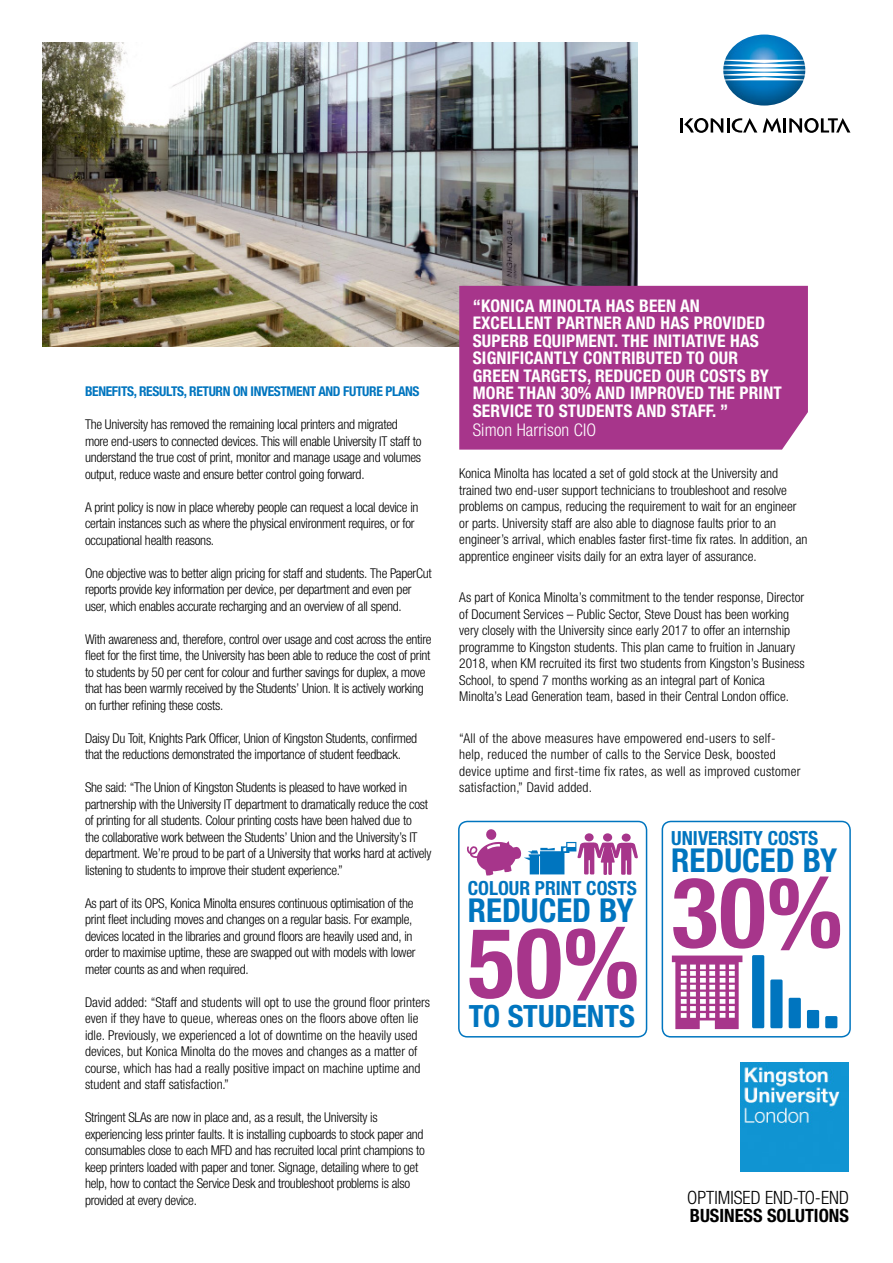
<style>
.page{position:relative;width:893px;height:1263px;background:#fff}
.page>*{position:absolute;margin:0;border:0;box-sizing:border-box;transform-origin:0 0}
.t1{font:700 condensed 97.5px "Helvetica Neue LTW1 G";color:#a7358b}
.t2{font:700 condensed 33px "Helvetica Neue LTW1 G";color:#0075bf}
.t3{font:700 condensed 30.75px "Helvetica Neue LTW1 G";color:#0075bf}
.t4{font:700 condensed 19.5px "Helvetica Neue LTW1 G";color:#0075bf}
.t5{font:300 condensed 18.3px "Helvetica Neue LTW1 G";color:#000}
.t6{font:700 condensed 18.3px "Helvetica Neue LTW1 G";color:#000}
.t7{font:700 condensed 17.4px/17.4px "Helvetica Neue LTW1 G";letter-spacing:.01em;color:#fff}
.t8{font:300 condensed 17.4px "Helvetica Neue LTW1 G";letter-spacing:.01em;color:#fff}
.t9{font:300 condensed 13.5px/16.5px "Helvetica Neue LTW1 G";letter-spacing:-.02em;color:#000}
.t10{font:300 condensed 13.5px/16.5px "Helvetica Neue LTW1 G";color:#000}
.t11{font:300 condensed 13.5px/16.5px "Helvetica Neue LTW1 G";letter-spacing:.02em;color:#000}
.t12{font:700 condensed 13.5px "Helvetica Neue LTW1 G";letter-spacing:-.025em;color:#0075bf}
</style>
<div class="page">
<div style="left:458px;top:821px;width:189px;height:216px;border:2px solid #0075bf;border-radius:9px"></div>
<img style="left:723px;top:35px;width:82px;height:71px">
<hr style="left:680px;top:118px;width:3px;height:15px;background:#000">
<hr style="left:783px;top:118px;width:3px;height:15px;background:#000">
<svg style="left:684px;top:118px;width:73px;height:15px"></svg>
<svg style="left:789px;top:118px;width:61px;height:15px"></svg>
<svg style="left:763px;top:118px;width:18px;height:15px"></svg>
<img style="left:740px;top:1063px;width:109px;height:108px">
<img style="left:43px;top:43px;width:595px;height:304px">
<div style="left:459px;top:286px;width:349px;height:164px;background:#a7358b"></div>
<div style="left:662px;top:821px;width:189px;height:216px;border:2px solid #0075bf;border-radius:9px"></div>
<svg style="left:467px;top:829px;width:171px;height:47px"></svg>
<svg style="left:752px;top:955px;width:85px;height:73px"></svg>
<svg style="left:672px;top:955px;width:70px;height:74px"></svg>
<p class="t12" style="left:85px;top:383px;width:336px">BENEFITS, RESULTS, RETURN ON INVESTMENT AND FUTURE PLANS</p>
<p class="t9" style="left:85px;top:416px;width:338px">The University has removed the remaining local printers and migrated more end-users to connected devices. This will enable University IT staff to understand the true cost of print, monitor and manage usage and volumes output, reduce waste and ensure better control going forward.</p>
<p class="t9" style="left:85px;top:499px;width:335px">A print policy is now in place whereby people can request a local device in certain instances such as where the physical environment requires, or for occupational health reasons.</p>
<p class="t9" style="left:85px;top:565px;width:348px">One objective was to better align pricing for staff and students. The PaperCut reports provide key information per device, per department and even per user, which enables accurate recharging and an overview of all spend.</p>
<p class="t9" style="left:85px;top:631px;width:348px">With awareness and, therefore, control over usage and cost across the entire fleet for the first time, the University has been able to reduce the cost of print to students by 50 per cent for colour and further savings for duplex, a move that has been warmly received by the Students’ Union. It is actively working on further refining these costs.</p>
<p class="t9" style="left:85px;top:730px;width:334px">Daisy Du Toit, Knights Park Officer, Union of Kingston Students, confirmed that the reductions demonstrated the importance of student feedback.</p>
<p class="t9" style="left:85px;top:779px;width:348px">She said: “The Union of Kingston Students is pleased to have worked in partnership with the University IT department to dramatically reduce the cost of printing for all students. Colour printing costs have been halved due to<br>the collaborative work between the Students’ Union and the University’s IT department. We’re proud to be part of a University that works hard at actively listening to students to improve their student experience.”</p>
<p class="t9" style="left:85px;top:895px;width:332px">As part of its OPS, Konica Minolta ensures continuous optimisation of the print fleet including moves and changes on a regular basis. For example, devices located in the libraries and ground floors are heavily used and, in order to maximise uptime, these are swapped out with models with lower meter counts as and when required.</p>
<p class="t10" style="left:85px;top:993px;width:347px">David added: “Staff and students will opt to use the ground floor printers even if they have to queue, whereas ones on the floors above often lie idle. Previously, we experienced a lot of downtime on the heavily used devices, but Konica Minolta do the moves and changes as a matter of course, which has had a really positive impact on machine uptime and student and staff satisfaction.”</p>
<p class="t9" style="left:85px;top:1109px;width:341px">Stringent SLAs are now in place and, as a result, the University is experiencing less printer faults. It is installing cupboards to stock paper and consumables close to each MFD and has recruited local print champions to keep printers loaded with paper and toner. Signage, detailing where to get help, how to contact the Service Desk and troubleshoot problems is also provided at every device.</p>
<p class="t7" style="left:473px;top:297px;width:311px">“KONICA MINOLTA HAS BEEN AN EXCELLENT PARTNER AND HAS PROVIDED SUPERB EQUIPMENT. THE INITIATIVE HAS SIGNIFICANTLY CONTRIBUTED TO OUR GREEN TARGETS, REDUCED OUR COSTS BY MORE THAN 30% AND IMPROVED THE PRINT SERVICE TO STUDENTS AND STAFF. ”</p>
<p class="t8" style="left:473px;top:420px;width:125px">Simon Harrison CIO</p>
<p class="t10" style="left:459px;top:465px;width:350px">Konica Minolta has located a set of gold stock at the University and trained two end-user support technicians to troubleshoot and resolve problems on campus, reducing the requirement to wait for an engineer or parts. University staff are also able to diagnose faults prior to an engineer’s arrival, which enables faster first-time fix rates. In addition, an apprentice engineer visits daily for an extra layer of assurance.</p>
<p class="t10" style="left:459px;top:589px;width:347px">As part of Konica Minolta’s commitment to the tender response, Director of Document Services – Public Sector, Steve Doust has been working very closely with the University since early 2017 to offer an internship programme to Kingston students. This plan came to fruition in January 2018, when KM recruited its first two students from Kingston’s Business School, to spend 7 months working as an integral part of Konica Minolta’s Lead Generation team, based in their Central London office.</p>
<p class="t11" style="left:459px;top:730px;width:343px">“All of the above measures have empowered end-users to self&shy;help, reduced the number of calls to the Service Desk, boosted device uptime and first-time fix rates, as well as improved customer satisfaction,” David added.</p>
<h3 class="t4" style="left:468px;top:876px;width:171px">COLOUR PRINT COSTS</h3>
<h2 class="t2" style="left:468px;top:891px;width:167px">REDUCED BY</h2>
<h1 class="t1" style="left:468px;top:904px;width:173px">50%</h1>
<h3 class="t3" style="left:469px;top:998px;width:168px">TO STUDENTS</h3>
<h3 class="t4" style="left:671px;top:826px;width:149px">UNIVERSITY COSTS</h3>
<h2 class="t2" style="left:671px;top:840px;width:167px">REDUCED BY</h2>
<h1 class="t1" style="left:671px;top:854px;width:173px">30%</h1>
<h3 class="t5" style="left:687px;top:1186px;width:163px">OPTIMISED END-TO-END</h3>
<h3 class="t6" style="left:690px;top:1204px;width:161px">BUSINESS SOLUTIONS</h3>
</div>
